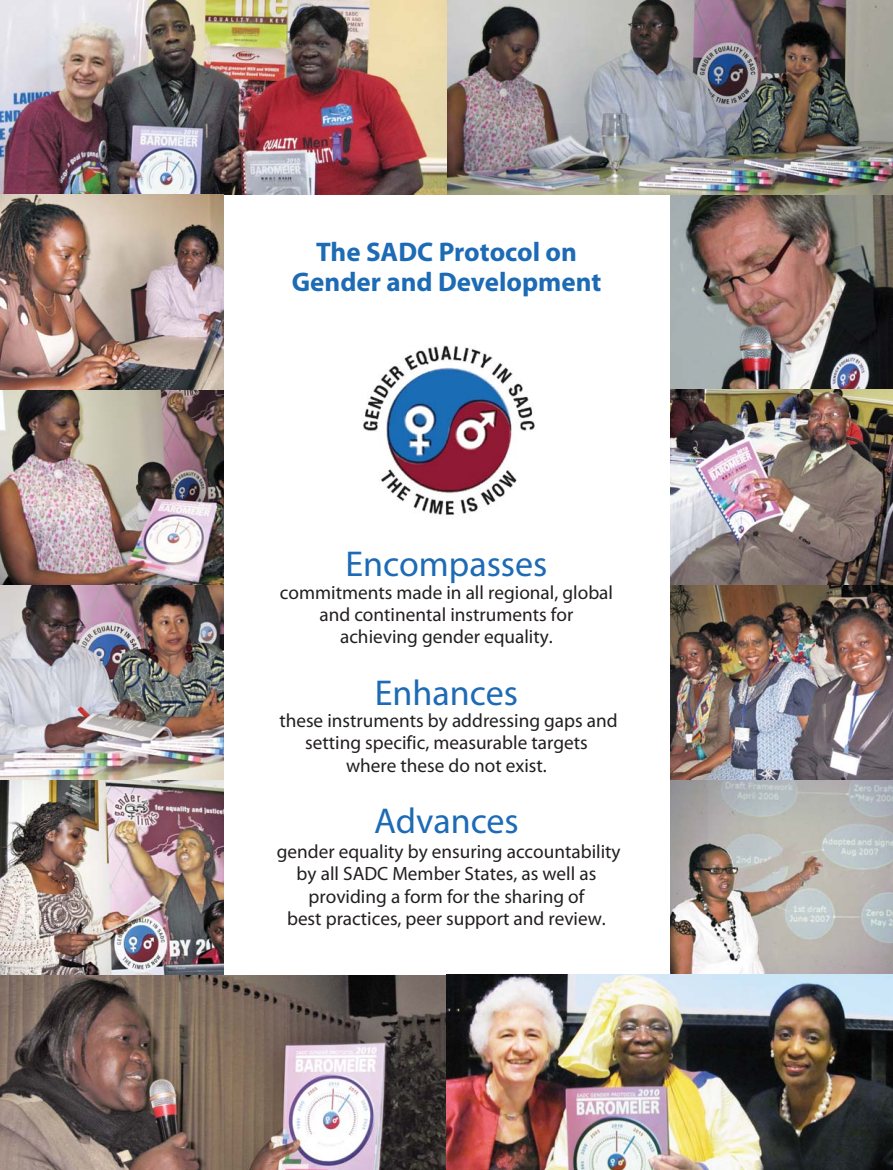
<style>
.page{position:relative;width:893px;height:1170px;background:#fff}
.page>*{position:absolute;margin:0;border:0;box-sizing:border-box;transform-origin:0 0}
.t1{font:36px "Myriad Pro";color:#1d6bb5}
.t2{font:700 27px/30px "Myriad Pro";color:#1d6bb5;text-align:center}
.t3{font:19.2px/22.4px "Myriad Pro";color:#231f20;text-align:center}
</style>
<div class="page">
<img style="left:363px;top:345px;width:172px;height:170px">
<img style="left:670px;top:195px;width:223px;height:779px">
<img style="left:0;top:195px;width:224px;height:779px">
<img style="left:0;top:0;width:893px;height:195px">
<img style="left:0;top:974px;width:893px;height:195px">
<h2 class="t2" style="left:292px;top:239px;width:311px">The SADC Protocol on<br>Gender and Development</h2>
<h1 class="t1" style="left:345px;top:550px;width:204px">Encompasses</h1>
<p class="t3" style="left:280px;top:582px;width:335px">commitments made in all regional, global and continental instruments for achieving gender equality.</p>
<h1 class="t1" style="left:375px;top:679px;width:145px">Enhances</h1>
<p class="t3" style="left:279px;top:710px;width:340px">these instruments by addressing gaps and setting specific, measurable targets<br>where these do not exist.</p>
<h1 class="t1" style="left:374px;top:807px;width:146px">Advances</h1>
<p class="t3" style="left:277px;top:841px;width:345px">gender equality by ensuring accountability by all SADC Member States, as well as providing a form for the sharing of<br>best practices, peer support and review.</p>
</div>
